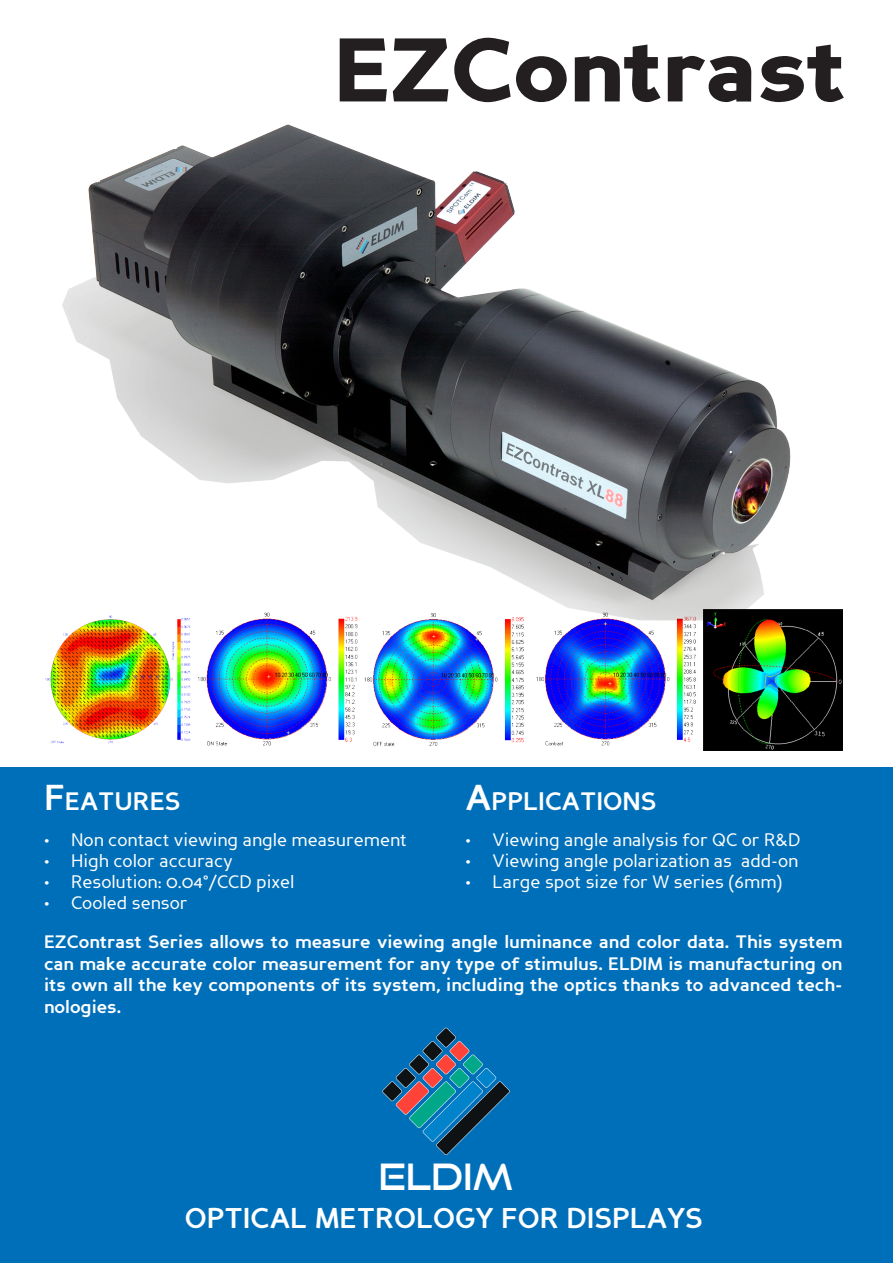
<style>
.page{position:relative;width:893px;height:1263px;background:#fff}
.page>*{position:absolute;margin:0;border:0;box-sizing:border-box;transform-origin:0 0}
.t1{font:900 90px "Perspective Sans";color:#231f20}
.t2{font:36px "Good Times Rg";color:#fff}
.t3{font:700 28.5px "Perspective Sans";color:#fff}
.t4{font:700 25.2px "Perspective Sans";color:#fff}
.t5{font:700 18px/21.6px "Perspective Sans";color:#fff;text-align:justify}
.t6{font:18px "Perspective Sans";color:#fff}
.s1{font-size:36px}
</style>
<div class="page">
<img style="left:703px;top:610px;width:140px;height:140px">
<img style="left:45px;top:621px;width:146px;height:123px">
<img style="left:198px;top:621px;width:498px;height:125px">
<img style="left:62px;top:124px;width:777px;height:497px">
<div style="left:0;top:767px;width:893px;height:496px;background:#006fba"></div>
<svg style="left:382px;top:1028px;width:128px;height:127px"></svg>
<p class="t1" style="left:334px;top:16px;width:513px">EZContrast</p>
<p class="t4" style="left:44px;top:786px;width:138px"><span class="s1">F</span>EATURES</p>
<p class="t6" style="left:44px;top:829px;width:364px">• Non contact viewing angle measurement</p>
<p class="t6" style="left:44px;top:850px;width:190px">• High color accuracy</p>
<p class="t6" style="left:44px;top:871px;width:252px">• Resolution: 0.04°/CCD pixel</p>
<p class="t6" style="left:44px;top:892px;width:145px">• Cooled sensor</p>
<p class="t5" style="left:44px;top:931px;width:800px">EZContrast Series allows to measure viewing angle luminance and color data. This system can make accurate color measurement for any type of stimulus. ELDIM is manufacturing on its own all the key components of its system, including the optics thanks to advanced tech&shy;nologies.</p>
<p class="t4" style="left:466px;top:786px;width:192px"><span class="s1">A</span>PPLICATIONS</p>
<p class="t6" style="left:466px;top:829px;width:336px">• Viewing angle analysis for QC or R&amp;D</p>
<p class="t6" style="left:466px;top:850px;width:334px">• Viewing angle polarization as add-on</p>
<p class="t6" style="left:466px;top:871px;width:318px">• Large spot size for W series (6mm)</p>
<p class="t2" style="left:379px;top:1155px;width:136px">ELDIM</p>
<p class="t3" style="left:185px;top:1202px;width:520px">OPTICAL METROLOGY FOR DISPLAYS</p>
</div>
